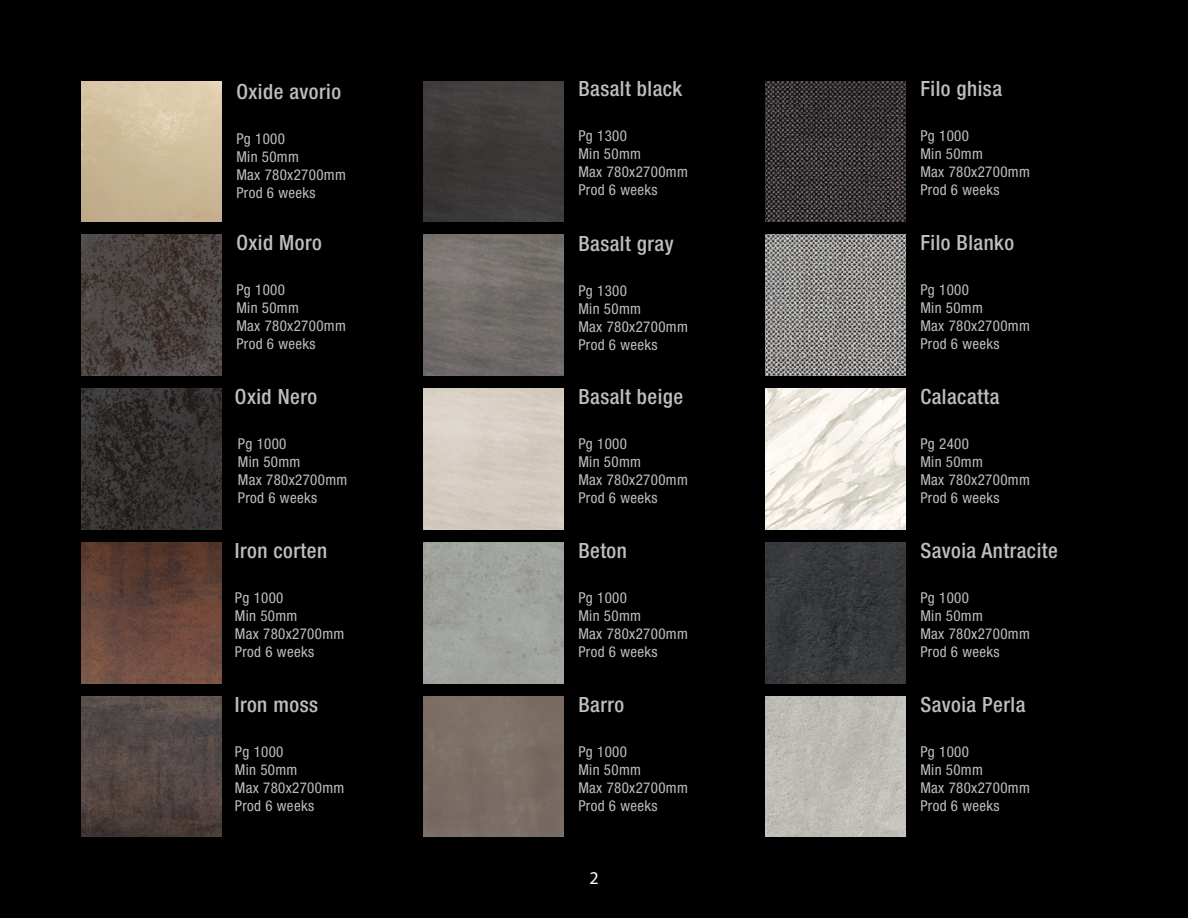
<style>
.page{position:relative;width:1188px;height:918px;background:#000}
.page>*{position:absolute;margin:0;border:0;box-sizing:border-box;transform-origin:0 0}
.t1{font:500 condensed 21px "Helvetica Neue LT Std";letter-spacing:.025em;color:#bcbec0}
.t2{font:18px "Myriad Pro";color:#fff}
.t3{font:condensed 15px/18px "Helvetica Neue LT Std";letter-spacing:.025em;color:#bcbec0}
</style>
<div class="page">
<img style="left:81px;top:81px;width:140px;height:140px">
<img style="left:81px;top:235px;width:140px;height:140px">
<img style="left:423px;top:81px;width:140px;height:140px">
<img style="left:423px;top:235px;width:140px;height:140px">
<div style="left:423px;top:543px;width:140px;height:140px;background:#a1a39e"></div>
<img style="left:81px;top:543px;width:140px;height:140px">
<img style="left:81px;top:697px;width:140px;height:140px">
<img style="left:81px;top:389px;width:140px;height:140px">
<img style="left:765px;top:235px;width:140px;height:140px">
<img style="left:765px;top:81px;width:140px;height:140px">
<img style="left:765px;top:389px;width:140px;height:140px">
<img style="left:765px;top:543px;width:140px;height:140px">
<img style="left:765px;top:697px;width:140px;height:140px">
<img style="left:423px;top:389px;width:140px;height:140px">
<div style="left:423px;top:697px;width:140px;height:140px;background:#7c6d65"></div>
<h1 class="t1" style="left:236px;top:84px;width:106px">Oxide avorio</h1>
<p class="t3" style="left:236px;top:131px;width:111px">Pg 1000<br>Min 50mm<br>Max 780x2700mm<br>Prod 6 weeks</p>
<h1 class="t1" style="left:236px;top:235px;width:87px">Oxid Moro</h1>
<p class="t3" style="left:236px;top:282px;width:111px">Pg 1000<br>Min 50mm<br>Max 780x2700mm<br>Prod 6 weeks</p>
<h1 class="t1" style="left:235px;top:389px;width:84px">Oxid Nero</h1>
<p class="t3" style="left:238px;top:436px;width:111px">Pg 1000<br>Min 50mm<br>Max 780x2700mm<br>Prod 6 weeks</p>
<h1 class="t1" style="left:235px;top:542px;width:94px">Iron corten</h1>
<p class="t3" style="left:235px;top:590px;width:111px">Pg 1000<br>Min 50mm<br>Max 780x2700mm<br>Prod 6 weeks</p>
<h1 class="t1" style="left:235px;top:696px;width:85px">Iron moss</h1>
<p class="t3" style="left:235px;top:744px;width:111px">Pg 1000<br>Min 50mm<br>Max 780x2700mm<br>Prod 6 weeks</p>
<h1 class="t1" style="left:578px;top:81px;width:105px">Basalt black</h1>
<p class="t3" style="left:578px;top:128px;width:111px">Pg 1300<br>Min 50mm<br>Max 780x2700mm<br>Prod 6 weeks</p>
<h1 class="t1" style="left:578px;top:236px;width:97px">Basalt gray</h1>
<p class="t3" style="left:578px;top:284px;width:111px">Pg 1300<br>Min 50mm<br>Max 780x2700mm<br>Prod 6 weeks</p>
<h1 class="t1" style="left:578px;top:389px;width:106px">Basalt beige</h1>
<p class="t3" style="left:578px;top:436px;width:111px">Pg 1000<br>Min 50mm<br>Max 780x2700mm<br>Prod 6 weeks</p>
<h1 class="t1" style="left:578px;top:542px;width:50px">Beton</h1>
<p class="t3" style="left:578px;top:590px;width:111px">Pg 1000<br>Min 50mm<br>Max 780x2700mm<br>Prod 6 weeks</p>
<h1 class="t1" style="left:578px;top:696px;width:47px">Barro</h1>
<p class="t3" style="left:578px;top:744px;width:111px">Pg 1000<br>Min 50mm<br>Max 780x2700mm<br>Prod 6 weeks</p>
<p class="t2" style="left:589px;top:867px;width:11px">2</p>
<h1 class="t1" style="left:920px;top:81px;width:83px">Filo ghisa</h1>
<p class="t3" style="left:920px;top:128px;width:111px">Pg 1000<br>Min 50mm<br>Max 780x2700mm<br>Prod 6 weeks</p>
<h1 class="t1" style="left:920px;top:235px;width:95px">Filo Blanko</h1>
<p class="t3" style="left:920px;top:282px;width:111px">Pg 1000<br>Min 50mm<br>Max 780x2700mm<br>Prod 6 weeks</p>
<h1 class="t1" style="left:920px;top:389px;width:81px">Calacatta</h1>
<p class="t3" style="left:920px;top:436px;width:111px">Pg 2400<br>Min 50mm<br>Max 780x2700mm<br>Prod 6 weeks</p>
<h1 class="t1" style="left:920px;top:542px;width:139px">Savoia Antracite</h1>
<p class="t3" style="left:920px;top:590px;width:111px">Pg 1000<br>Min 50mm<br>Max 780x2700mm<br>Prod 6 weeks</p>
<h1 class="t1" style="left:920px;top:696px;width:107px">Savoia Perla</h1>
<p class="t3" style="left:920px;top:744px;width:111px">Pg 1000<br>Min 50mm<br>Max 780x2700mm<br>Prod 6 weeks</p>
</div>
